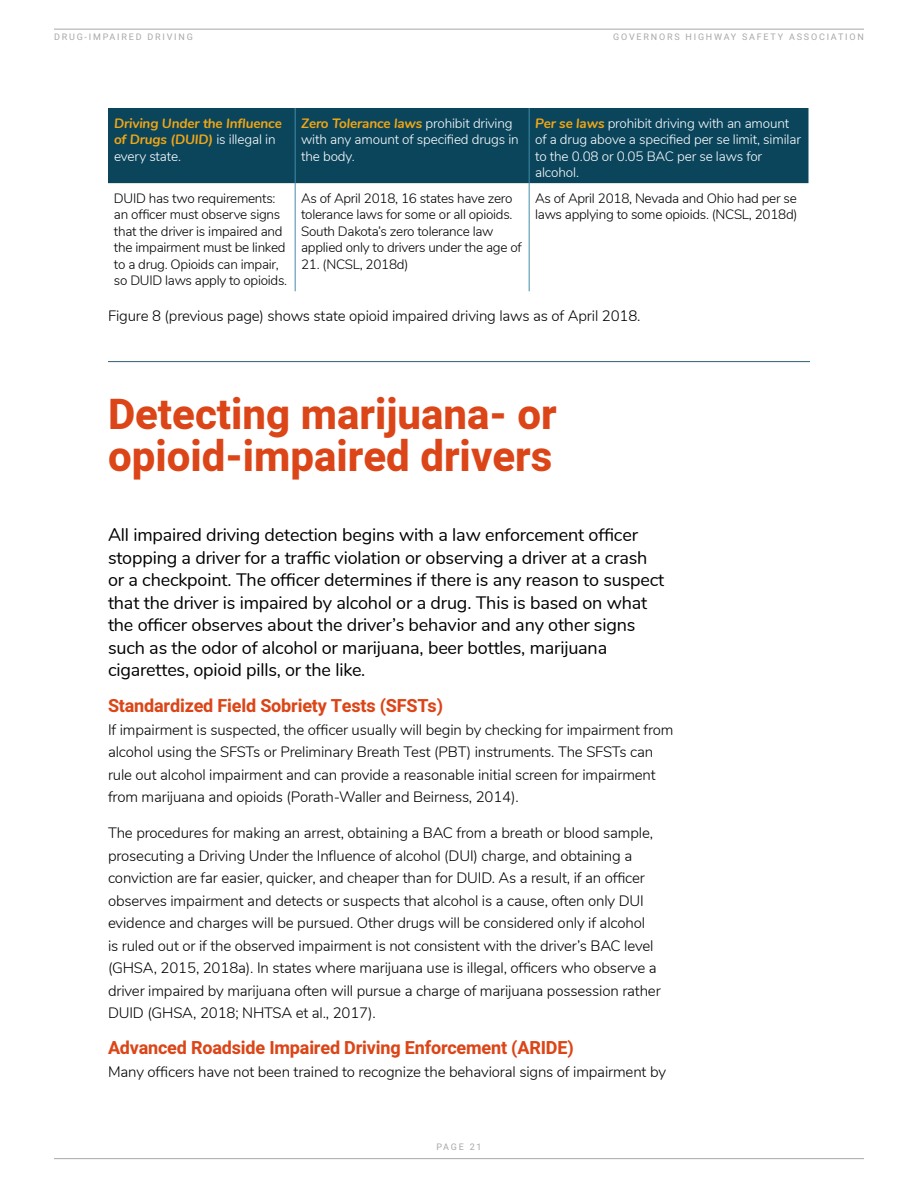
<style>
.page{position:relative;width:918px;height:1188px;background:#fff}
.page>*{position:absolute;margin:0;border:0;box-sizing:border-box;transform-origin:0 0}
.t1{font:800 42px/42px "Heebo";color:#db4517}
.t2{font:18px/22.5px "Nunito";letter-spacing:-.01em;color:#000}
.t3{font:700 18px "Heebo";letter-spacing:-.01em;color:#db4517}
.t4{font:300 15px/22.5px "Nunito";letter-spacing:-.01em;color:#000}
.t5{font:300 13.5px/16.5px "Nunito";letter-spacing:-.02em;color:#000}
.t6{font:300 13.5px/16.5px "Nunito";letter-spacing:-.01em;color:#fff}
.t7{font:italic 700 13.5px/16.5px "Nunito";letter-spacing:-.01em;color:#f2a614}
.t8{font:9px "Heebo";letter-spacing:.2em;color:#a6a8ab}
.s1{font-weight:300;font-style:normal;color:#fff}
.s2{font-weight:700;font-style:italic;color:#f2a614}
</style>
<div class="page">
<hr style="left:54px;top:1158px;width:810px;height:1px;background:#a6a8ab">
<hr style="left:54px;top:29px;width:810px;height:1px;background:#a6a8ab">
<hr style="left:108px;top:361px;width:702px;height:1px;background:#2e6175">
<div style="left:108px;top:108px;width:700px;height:75px;background:#0a455c"></div>
<hr style="left:295px;top:108px;width:1px;height:75px;background:#428ca8">
<hr style="left:529px;top:108px;width:1px;height:75px;background:#428ca8">
<hr style="left:295px;top:183px;width:1px;height:108px;background:#428ca8">
<hr style="left:529px;top:183px;width:1px;height:108px;background:#428ca8">
<p class="t8" style="left:54px;top:31px;width:140px">DRUG-IMPAIRED DRIVING</p>
<p class="t8" style="left:613px;top:31px;width:252px">GOVERNORS HIGHWAY SAFETY ASSOCIATION</p>
<p class="t7" style="left:114px;top:114px;width:169px">Driving Under the Influence of Drugs (DUID) <span class="s1">is illegal in every state.</span></p>
<p class="t6" style="left:301px;top:114px;width:219px"><span class="s2">Zero Tolerance laws</span> prohibit driving with any amount of specified drugs in the body.</p>
<p class="t6" style="left:535px;top:114px;width:267px"><span class="s2">Per se laws</span> prohibit driving with an amount of a drug above a specified per se limit, similar to the 0.08 or 0.05 BAC per se laws for alcohol.</p>
<p class="t5" style="left:114px;top:189px;width:175px">DUID has two requirements: an officer must observe signs that the driver is impaired and the impairment must be linked to a drug. Opioids can impair, so DUID laws apply to opioids.</p>
<p class="t5" style="left:301px;top:189px;width:222px">As of April 2018, 16 states have zero tolerance laws for some or all opioids.<br>South Dakota’s zero tolerance law applied only to drivers under the age of</p>
<p class="t5" style="left:535px;top:189px;width:264px">As of April 2018, Nevada and Ohio had per se laws applying to some opioids. (NCSL, 2018d)</p>
<p class="t5" style="left:301px;top:255px;width:109px">21. (NCSL, 2018d)</p>
<p class="t4" style="left:108px;top:304px;width:534px">Figure 8 (previous page) shows state opioid impaired driving laws as of April 2018.</p>
<h1 class="t1" style="left:108px;top:395px;width:450px">Detecting marijuana- or opioid-impaired drivers</h1>
<p class="t2" style="left:108px;top:523px;width:558px">All impaired driving detection begins with a law enforcement officer stopping a driver for a traffic violation or observing a driver at a crash or a checkpoint. The officer determines if there is any reason to suspect that the driver is impaired by alcohol or a drug. This is based on what the officer observes about the driver’s behavior and any other signs such as the odor of alcohol or marijuana, beer bottles, marijuana cigarettes, opioid pills, or the like.</p>
<p class="t3" style="left:108px;top:693px;width:337px">Standardized Field Sobriety Tests (SFSTs)</p>
<p class="t4" style="left:108px;top:717px;width:567px">If impairment is suspected, the officer usually will begin by checking for impairment from alcohol using the SFSTs or Preliminary Breath Test (PBT) instruments. The SFSTs can rule out alcohol impairment and can provide a reasonable initial screen for impairment from marijuana and opioids (Porath-Waller and Beirness, 2014).</p>
<p class="t4" style="left:108px;top:821px;width:554px">The procedures for making an arrest, obtaining a BAC from a breath or blood sample, prosecuting a Driving Under the Influence of alcohol (DUI) charge, and obtaining a conviction are far easier, quicker, and cheaper than for DUID. As a result, if an officer observes impairment and detects or suspects that alcohol is a cause, often only DUI evidence and charges will be pursued. Other drugs will be considered only if alcohol<br>is ruled out or if the observed impairment is not consistent with the driver’s BAC level (GHSA, 2015, 2018a). In states where marijuana use is illegal, officers who observe a driver impaired by marijuana often will pursue a charge of marijuana possession rather DUID (GHSA, 2018; NHTSA et al., 2017).</p>
<p class="t3" style="left:108px;top:1035px;width:467px">Advanced Roadside Impaired Driving Enforcement (ARIDE)</p>
<p class="t4" style="left:108px;top:1059px;width:560px">Many officers have not been trained to recognize the behavioral signs of impairment by</p>
<p class="t8" style="left:436px;top:1141px;width:47px">PAGE 21</p>
</div>
